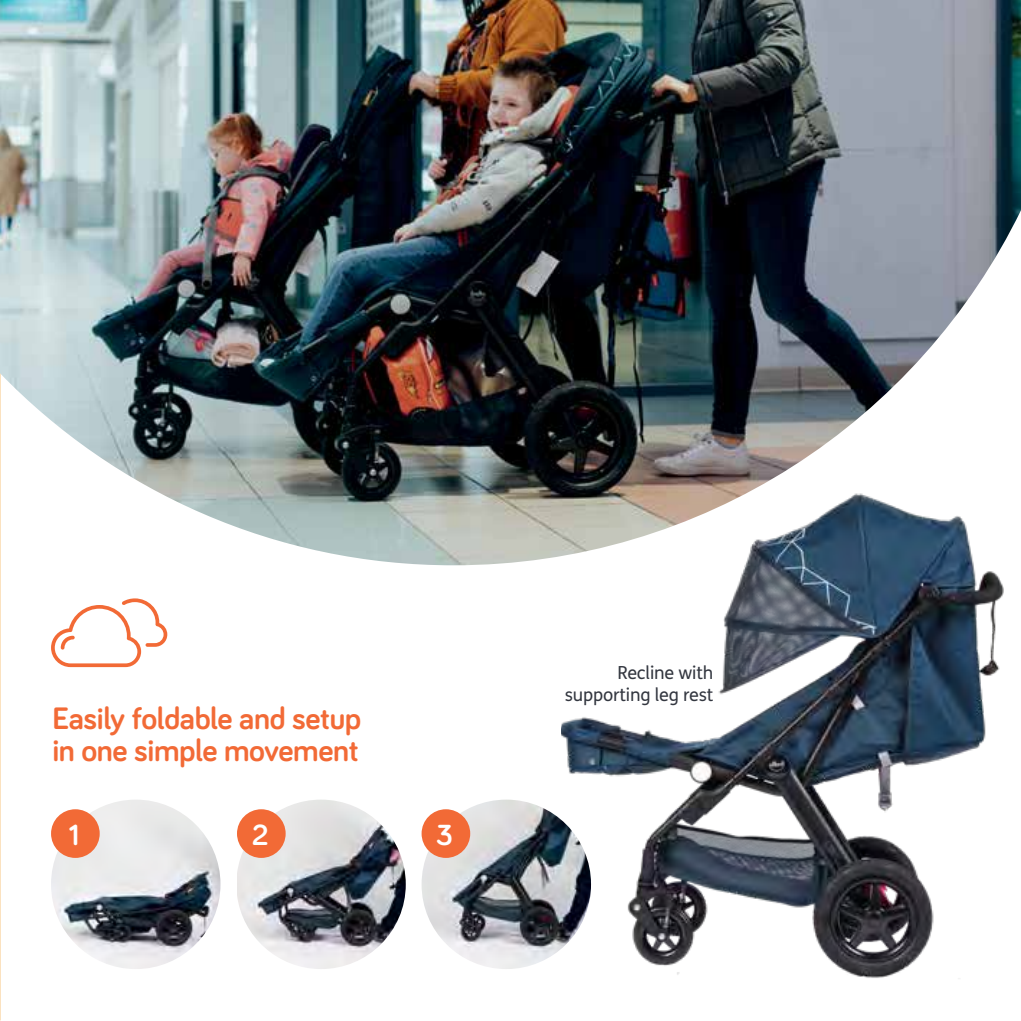
<style>
.page{position:relative;width:1021px;height:1021px;background:#fff}
.page>*{position:absolute;margin:0;border:0;box-sizing:border-box;transform-origin:0 0}
.t1{font:700 32px/32px "Bariol";letter-spacing:-.01em;color:#f26a36}
.t2{font:700 30px "Bariol";color:#fff}
.t3{font:18px/21.6px "FS Me";letter-spacing:-.01em;color:#333740;text-align:right}
</style>
<div class="page">
<img style="left:561px;top:565px;width:443px;height:414px">
<img style="left:0;top:0;width:1020px;height:565px">
<img style="left:421px;top:799px;width:170px;height:170px;border-radius:85px">
<img style="left:237px;top:799px;width:169px;height:170px">
<img style="left:51px;top:799px;width:169px;height:170px;border-radius:85px">
<div style="left:51px;top:809px;width:49px;height:48px;background:#f26a36;border-radius:50%"></div>
<div style="left:237px;top:809px;width:49px;height:48px;background:#f26a36;border-radius:50%"></div>
<div style="left:421px;top:809px;width:49px;height:48px;background:#f26a36;border-radius:50%"></div>
<svg style="left:51px;top:598px;width:116px;height:69px"></svg>
<p class="t1" style="left:52px;top:700px;width:310px">Easily foldable and setup in one simple movement</p>
<p class="t2" style="left:69px;top:814px;width:12px">1</p>
<p class="t2" style="left:252px;top:814px;width:18px">2</p>
<p class="t2" style="left:436px;top:814px;width:18px">3</p>
<p class="t3" style="left:564px;top:661px;width:150px">Recline with supporting leg rest</p>
</div>
